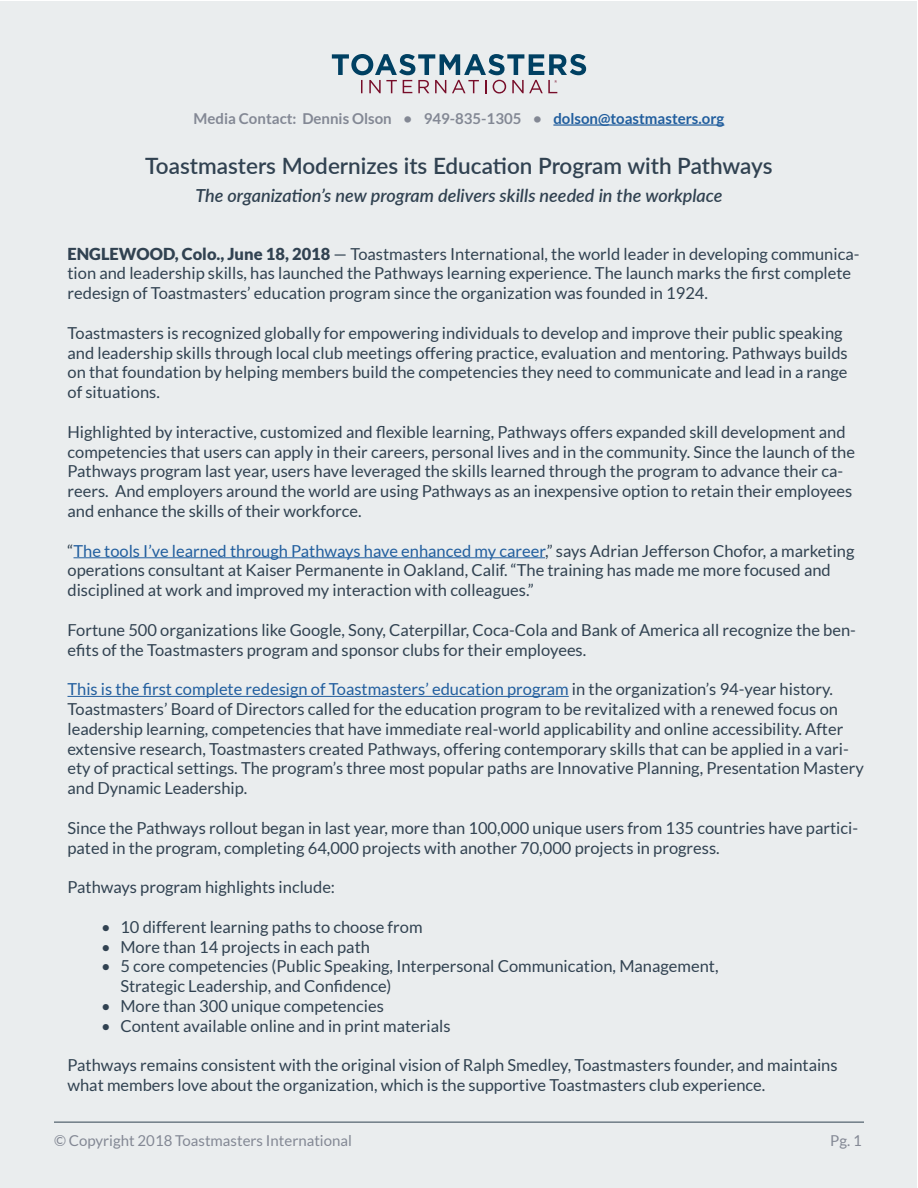
<style>
.page{position:relative;width:918px;height:1188px;background:#fff}
.page>*{position:absolute;margin:0;border:0;box-sizing:border-box;transform-origin:0 0}
.t1{font:600 22.5px "Lato";color:#314251}
.t2{font:italic 600 18px "Lato";color:#314251}
.t3{font:16.5px/19.8px "Lato";color:#314251}
.t4{font:700 15px "Lato";color:#838894}
.t5{font:15px "Lato";color:#838894}
.s1{color:#215e9e}
.s2{font-weight:900}
</style>
<div class="page">
<div style="left:1px;top:1px;width:916px;height:1186px;background:#eaedee"></div>
<svg style="left:332px;top:54px;width:254px;height:40px"></svg>
<hr style="left:74px;top:557px;width:471px;height:1px;background:#215e9e">
<hr style="left:68px;top:696px;width:501px;height:1px;background:#215e9e">
<hr style="left:54px;top:1122px;width:810px;height:1px;background:#314251">
<hr style="left:553px;top:124px;width:171px;height:2px;background:#215e9e">
<p class="t4" style="left:194px;top:110px;width:532px">Media Contact: Dennis Olson • 949-835-1305 • <span class="s1">dolson@toastmasters.org</span></p>
<h1 class="t1" style="left:145px;top:150px;width:629px">Toastmasters Modernizes its Education Program with Pathways</h1>
<p class="t2" style="left:195px;top:183px;width:529px">The organization’s new program delivers skills needed in the workplace</p>
<p class="t3" style="left:68px;top:244px;width:793px"><span class="s2">ENGLEWOOD, Colo., June 18, 2018</span> — Toastmasters International, the world leader in developing communica&shy;tion and leadership skills, has launched the Pathways learning experience. The launch marks the first complete redesign of Toastmasters’ education program since the organization was founded in 1924.</p>
<p class="t3" style="left:68px;top:323px;width:782px">Toastmasters is recognized globally for empowering individuals to develop and improve their public speaking and leadership skills through local club meetings offering practice, evaluation and mentoring. Pathways builds on that foundation by helping members build the competencies they need to communicate and lead in a range of situations.</p>
<p class="t3" style="left:68px;top:422px;width:789px">Highlighted by interactive, customized and flexible learning, Pathways offers expanded skill development and competencies that users can apply in their careers, personal lives and in the community. Since the launch of the Pathways program last year, users have leveraged the skills learned through the program to advance their ca&shy;reers. And employers around the world are using Pathways as an inexpensive option to retain their employees and enhance the skills of their workforce.</p>
<p class="t3" style="left:68px;top:541px;width:789px">“<span class="s1">The tools I’ve learned through Pathways have enhanced my career</span>,” says Adrian Jefferson Chofor, a marketing operations consultant at Kaiser Permanente in Oakland, Calif. “The training has made me more focused and disciplined at work and improved my interaction with colleagues.”</p>
<p class="t3" style="left:68px;top:620px;width:790px">Fortune 500 organizations like Google, Sony, Caterpillar, Coca-Cola and Bank of America all recognize the ben&shy;efits of the Toastmasters program and sponsor clubs for their employees.</p>
<p class="t3" style="left:68px;top:679px;width:798px"><span class="s1">This is the first complete redesign of Toastmasters’ education program</span> in the organization’s 94-year history.<br>Toastmasters’ Board of Directors called for the education program to be revitalized with a renewed focus on leadership learning, competencies that have immediate real-world applicability and online accessibility. After extensive research, Toastmasters created Pathways, offering contemporary skills that can be applied in a vari&shy;ety of practical settings. The program’s three most popular paths are Innovative Planning, Presentation Mastery and Dynamic Leadership.</p>
<p class="t3" style="left:68px;top:818px;width:792px">Since the Pathways rollout began in last year, more than 100,000 unique users from 135 countries have partici&shy;pated in the program, completing 64,000 projects with another 70,000 projects in progress.</p>
<p class="t3" style="left:68px;top:877px;width:269px">Pathways program highlights include:</p>
<p class="t3" style="left:101px;top:917px;width:323px">• 10 different learning paths to choose from</p>
<p class="t3" style="left:101px;top:937px;width:270px">• More than 14 projects in each path</p>
<p class="t3" style="left:120px;top:956px;width:600px;text-indent:-19px">• 5 core competencies (Public Speaking, Interpersonal Communication, Management,<br>Strategic Leadership, and Confidence)</p>
<p class="t3" style="left:101px;top:996px;width:284px">• More than 300 unique competencies</p>
<p class="t3" style="left:101px;top:1016px;width:351px">• Content available online and in print materials</p>
<p class="t3" style="left:68px;top:1055px;width:772px">Pathways remains consistent with the original vision of Ralph Smedley, Toastmasters founder, and maintains what members love about the organization, which is the supportive Toastmasters club experience.</p>
<p class="t5" style="left:54px;top:1132px;width:299px">© Copyright 2018 Toastmasters International</p>
<p class="t5" style="left:830px;top:1132px;width:33px">Pg. 1</p>
</div>
